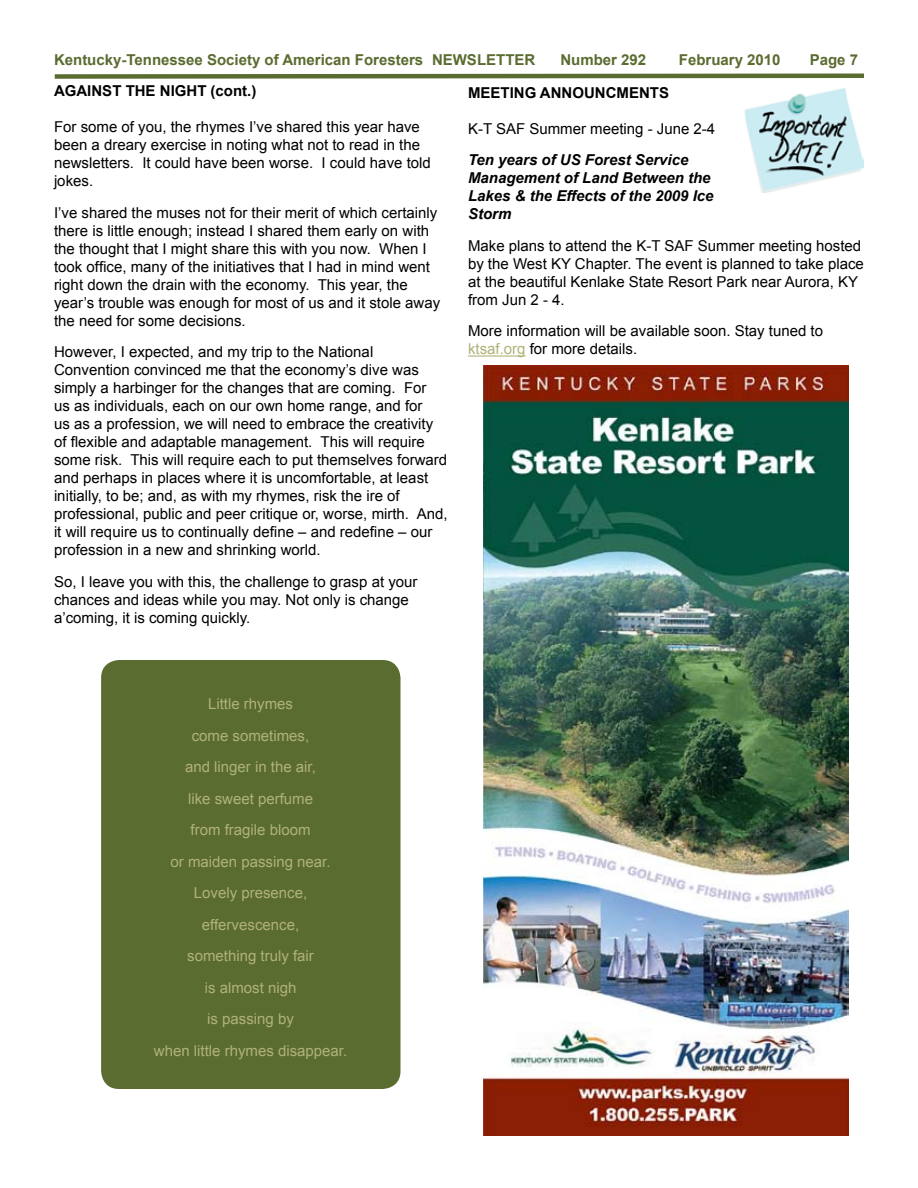
<style>
.page{position:relative;width:918px;height:1188px;background:#fff}
.page>*{position:absolute;margin:0;border:0;box-sizing:border-box;transform-origin:0 0}
.t1{font:15px/18px "Arial";color:#000}
.t2{font:15px/31.5px "Arial";color:#b0b279;text-align:center}
.t3{font:italic 700 15px/18px "Arial";color:#000}
.t4{font:700 15px "Arial";color:#5a6c30}
.t5{font:700 15px "Arial";color:#000}
.s1{color:#b0b279}
</style>
<div class="page">
<svg style="left:54px;top:73px;width:810px;height:6px;background:#839063"></svg>
<hr style="left:468px;top:355px;width:58px;height:2px;background:#b0b279">
<div style="left:101px;top:660px;width:299px;height:429px;background:#5a6c30;border-radius:18px"></div>
<img style="left:483px;top:365px;width:366px;height:770px">
<img style="left:745px;top:88px;width:119px;height:105px">
<p class="t4" style="left:54px;top:50px;width:483px">Kentucky-Tennessee Society of American Foresters newsletter</p>
<p class="t4" style="left:560px;top:50px;width:87px">Number 292</p>
<p class="t4" style="left:679px;top:50px;width:103px">February 2010</p>
<p class="t4" style="left:810px;top:50px;width:50px">Page 7</p>
<p class="t5" style="left:468px;top:83px;width:203px">meeting announcments</p>
<p class="t1" style="left:468px;top:120px;width:249px">K-T SAF Summer meeting - June 2-4</p>
<p class="t3" style="left:468px;top:152px;width:247px">Ten years of US Forest Service<br>Management of Land Between the<br>Lakes &amp; the Effects of the 2009 Ice<br>Storm</p>
<p class="t1" style="left:468px;top:237px;width:397px">Make plans to attend the K-T SAF Summer meeting hosted by the West KY Chapter. The event is planned to take place at the beautiful Kenlake State Resort Park near Aurora, KY from Jun 2 - 4.</p>
<p class="t1" style="left:468px;top:322px;width:357px">More information will be available soon. Stay tuned to <span class="s1">ktsaf.org</span> for more details.</p>
<p class="t5" style="left:54px;top:81px;width:204px">Against the night (cont.)</p>
<p class="t1" style="left:54px;top:118px;width:378px">For some of you, the rhymes I’ve shared this year have been a dreary exercise in noting what not to read in the newsletters. It could have been worse. I could have told jokes.</p>
<p class="t1" style="left:54px;top:204px;width:388px">I’ve shared the muses not for their merit of which certainly there is little enough; instead I shared them early on with the thought that I might share this with you now. When I took office, many of the initiatives that I had in mind went right down the drain with the economy. This year, the year’s trouble was enough for most of us and it stole away the need for some decisions.</p>
<p class="t1" style="left:54px;top:343px;width:395px">However, I expected, and my trip to the National Convention convinced me that the economy’s dive was simply a harbinger for the changes that are coming. For<br>us as individuals, each on our own home range, and for<br>us as a profession, we will need to embrace the creativity of flexible and adaptable management. This will require some risk. This will require each to put themselves forward and perhaps in places where it is uncomfortable, at least initially, to be; and, as with my rhymes, risk the ire of professional, public and peer critique or, worse, mirth. And, it will require us to continually define – and redefine – our profession in a new and shrinking world.</p>
<p class="t1" style="left:54px;top:573px;width:365px">So, I leave you with this, the challenge to grasp at your chances and ideas while you may. Not only is change a’coming, it is coming quickly.</p>
<p class="t2" style="left:154px;top:688px;width:195px">Little rhymes<br>come sometimes,<br>and linger in the air,<br>like sweet perfume<br>from fragile bloom<br>or maiden passing near.<br>Lovely presence, effervescence,<br>something truly fair<br>is almost nigh<br>is passing by<br>when little rhymes disappear.</p>
</div>
